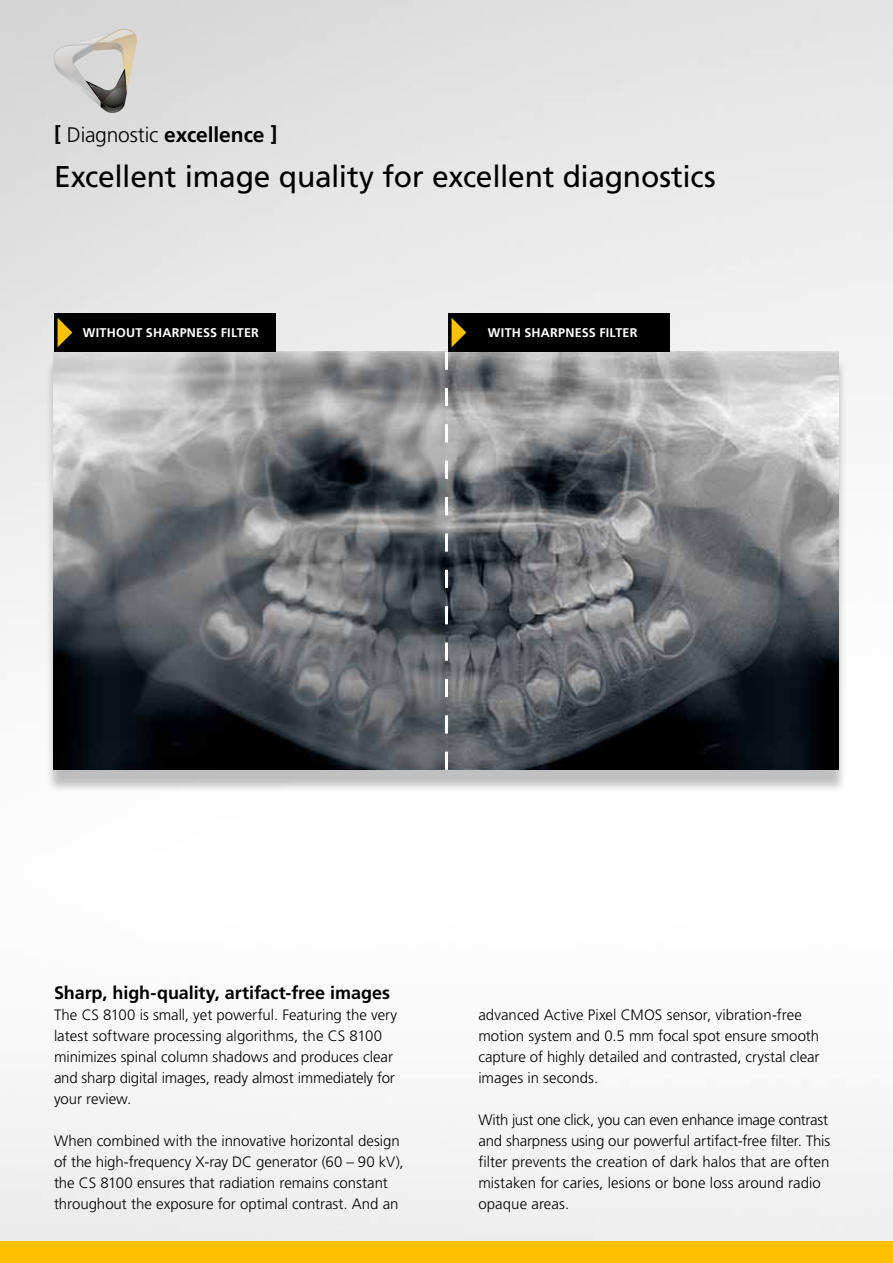
<style>
.page{position:relative;width:893px;height:1263px;background:#fff}
.page>*{position:absolute;margin:0;border:0;box-sizing:border-box;transform-origin:0 0}
.t1{font:30px "Frutiger LT Std";letter-spacing:-.01em;color:#000}
.t2{font:700 21px "Frutiger LT Std";letter-spacing:-.005em;color:#000}
.t3{font:700 18px "Frutiger LT Std";letter-spacing:-.005em;color:#000}
.t4{font:300 15px/21px "Frutiger LT Std";letter-spacing:-.005em;color:#000}
.t5{font:700 12.6px "Frutiger LT Std";letter-spacing:.02em;color:#fff}
.s1{font-weight:300}
</style>
<div class="page">
<img style="left:0;top:0;width:893px;height:1242px">
<div style="left:45px;top:358px;width:802px;height:435px;background:#000;opacity:.25"></div>
<img style="left:54px;top:352px;width:391px;height:418px">
<img style="left:466px;top:352px;width:373px;height:418px">
<div style="left:54px;top:313px;width:221px;height:39px;background:#000"></div>
<svg style="left:58px;top:318px;width:14px;height:29px"></svg>
<div style="left:448px;top:313px;width:221px;height:39px;background:#000"></div>
<svg style="left:445px;top:318px;width:21px;height:452px"></svg>
<div style="left:0;top:1242px;width:893px;height:21px;background:#fdc100"></div>
<svg style="left:54px;top:29px;width:83px;height:84px"></svg>
<h2 class="t2" style="left:54px;top:122px;width:225px">[ <span class="s1">Diagnostic</span> excellence ]</h2>
<h1 class="t1" style="left:54px;top:159px;width:663px">Excellent image quality for excellent diagnostics</h1>
<p class="t5" style="left:83px;top:325px;width:178px">without sharpness filter</p>
<p class="t5" style="left:488px;top:325px;width:151px">with sharpness filter</p>
<p class="t3" style="left:54px;top:982px;width:338px">Sharp, high-quality, artifact-free images</p>
<p class="t4" style="left:54px;top:1004px;width:345px">The CS 8100 is small, yet powerful. Featuring the very latest software processing algorithms, the CS 8100 minimizes spinal column shadows and produces clear and sharp digital images, ready almost immediately for your review.</p>
<p class="t4" style="left:54px;top:1130px;width:351px">When combined with the innovative horizontal design of the high-frequency X-ray DC generator (60 – 90 kV), the CS 8100 ensures that radiation remains constant throughout the exposure for optimal contrast. And an</p>
<p class="t4" style="left:478px;top:1004px;width:343px">advanced Active Pixel CMOS sensor, vibration-free motion system and 0.5 mm focal spot ensure smooth capture of highly detailed and contrasted, crystal clear images in seconds.</p>
<p class="t4" style="left:478px;top:1109px;width:353px">With just one click, you can even enhance image contrast and sharpness using our powerful artifact-free filter. This filter prevents the creation of dark halos that are often mistaken for caries, lesions or bone loss around radio opaque areas.</p>
</div>
